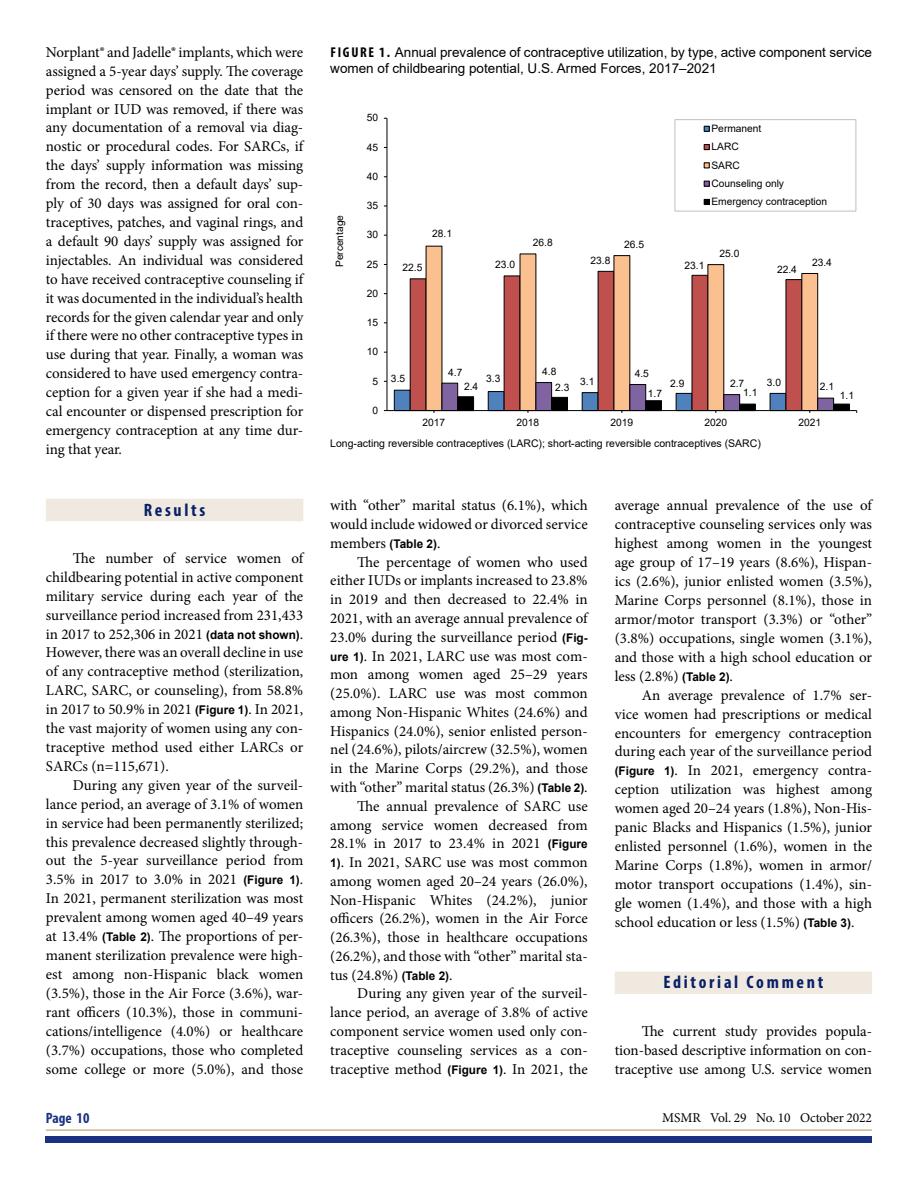
<style>
.page{position:relative;width:918px;height:1188px;background:#fff}
.page>*{position:absolute;margin:0;border:0;box-sizing:border-box;transform-origin:0 0}
.Section_Heads{font:700 condensed 18px "Myriad Pro";letter-spacing:.15em;color:#092068}
.Body{font:15px/18.9px "Minion Pro";letter-spacing:-.005em;color:#000;text-align:justify}
.t1{font:700 condensed 15px "Myriad Pro";color:#1b3281}
.t2{font:13.5px/16.5px "Arial";color:#000}
.t3{font:13.5px "Minion Pro";letter-spacing:-.01em;color:#010202}
.t4{font:10.5px "Arial";color:#000}
.t5{font:10.2px/18.3px "Arial";letter-spacing:-.005em;color:#000}
.s1{font-family:"Arial";font-weight:700;font-size:12px}
.s2{font-family:"Myriad Pro";font-weight:700;font-stretch:condensed;font-size:14.25px}
.s3{color:#000}
</style>
<div class="page">
<div style="left:46px;top:1136px;width:826px;height:6px;background:#1b3281"></div>
<hr style="left:46px;top:1129px;width:826px;height:2px;background:#cfb691">
<div style="left:46px;top:499px;width:257px;height:22px;background:#f0e9df"></div>
<div style="left:615px;top:972px;width:257px;height:22px;background:#f0e9df"></div>
<svg style="left:410px;top:278px;width:15px;height:104px;background:#b54c49"></svg>
<svg style="left:425px;top:246px;width:393px;height:136px"></svg>
<hr style="left:387px;top:118px;width:1px;height:293px;background:#000">
<hr style="left:387px;top:410px;width:470px;height:1px;background:#000">
<svg style="left:394px;top:382px;width:456px;height:31px"></svg>
<div style="left:674px;top:119px;width:182px;height:93px;border:1px solid #bfbfbf"></div>
<svg style="left:704px;top:126px;width:6px;height:6px"></svg>
<svg style="left:704px;top:144px;width:6px;height:6px"></svg>
<svg style="left:704px;top:163px;width:6px;height:5px"></svg>
<svg style="left:704px;top:181px;width:6px;height:6px"></svg>
<svg style="left:704px;top:199px;width:6px;height:6px"></svg>
<p class="Body" style="left:46px;top:43px;width:259px">Norplant® and Jadelle® implants, which were assigned a 5-year days’ supply. The coverage period was censored on the date that the implant or IUD was removed, if there was any documentation of a removal via diag&shy;nostic or procedural codes. For SARCs, if the days’ supply information was missing from the record, then a default days’ sup&shy;ply of 30 days was assigned for oral con&shy;traceptives, patches, and vaginal rings, and a default 90 days’ supply was assigned for injectables. An individual was considered to have received contraceptive counseling if it was documented in the individual’s health records for the given calendar year and only if there were no other contraceptive types in use during that year. Finally, a woman was considered to have used emergency contra&shy;ception for a given year if she had a medi&shy;cal encounter or dispensed prescription for emergency contraception at any time dur&shy;ing that year.</p>
<h2 class="Section_Heads" style="left:144px;top:498px;width:63px">Results</h2>
<p class="Body" style="left:46px;top:549px;width:259px;text-indent:27px">The number of service women of childbearing potential in active component military service during each year of the surveillance period increased from 231,433 in 2017 to 252,306 in 2021 <span class="s1">(data not shown)</span>.<br>However, there was an overall decline in use of any contraceptive method (sterilization, LARC, SARC, or counseling), from 58.8% in 2017 to 50.9% in 2021 <span class="s1">(Figure 1)</span>. In 2021, the vast majority of women using any con&shy;traceptive method used either LARCs or SARCs (n=115,671).</p>
<p class="Body" style="left:46px;top:776px;width:259px;text-indent:27px">During any given year of the surveil&shy;lance period, an average of 3.1% of women in service had been permanently sterilized; this prevalence decreased slightly through&shy;out the 5-year surveillance period from 3.5% in 2017 to 3.0% in 2021 <span class="s1">(Figure 1)</span>.<br>In 2021, permanent sterilization was most prevalent among women aged 40–49 years at 13.4% <span class="s1">(Table 2)</span>. The proportions of per&shy;manent sterilization prevalence were high&shy;est among non-Hispanic black women (3.5%), those in the Air Force (3.6%), war&shy;rant officers (10.3%), those in communi&shy;cations/intelligence (4.0%) or healthcare (3.7%) occupations, those who completed some college or more (5.0%), and those</p>
<p class="t2" style="left:330px;top:44px;width:543px"><span class="s2">FIGURE 1.</span> Annual prevalence of contraceptive utilization, by type, active component service women of childbearing potential, U.S. Armed Forces, 2017–2021</p>
<p class="t5" style="left:330px;top:267px;width:54px;rotate:-90deg">Percentage</p>
<p class="t5" style="left:367px;top:109px;width:13px">50</p>
<p class="t5" style="left:367px;top:138px;width:13px">45</p>
<p class="t5" style="left:367px;top:167px;width:13px">40</p>
<p class="t5" style="left:367px;top:196px;width:13px">35</p>
<p class="t5" style="left:367px;top:226px;width:13px">30</p>
<p class="t5" style="left:367px;top:255px;width:13px">25</p>
<p class="t5" style="left:367px;top:284px;width:13px">20</p>
<p class="t5" style="left:367px;top:313px;width:13px">15</p>
<p class="t5" style="left:367px;top:343px;width:13px">10</p>
<p class="t5" style="left:373px;top:372px;width:7px">5</p>
<p class="t5" style="left:373px;top:401px;width:7px">0</p>
<p class="t5" style="left:432px;top:224px;width:21px">28.1</p>
<p class="t5" style="left:403px;top:258px;width:21px">22.5</p>
<p class="t5" style="left:495px;top:255px;width:21px">23.0</p>
<p class="t5" style="left:533px;top:233px;width:21px">26.8</p>
<p class="t5" style="left:624px;top:235px;width:21px">26.5</p>
<p class="t5" style="left:591px;top:251px;width:21px">23.8</p>
<p class="t5" style="left:711px;top:119px;width:117px">Permanent<br>LARC<br>SARC<br>Counseling only<br>Emergency contraception</p>
<p class="t5" style="left:685px;top:256px;width:21px">23.1</p>
<p class="t5" style="left:720px;top:244px;width:21px">25.0</p>
<p class="t5" style="left:777px;top:260px;width:21px">22.4</p>
<p class="t5" style="left:812px;top:253px;width:21px">23.4</p>
<p class="t5" style="left:448px;top:363px;width:16px">4.7</p>
<p class="t5" style="left:542px;top:362px;width:16px">4.8</p>
<p class="t5" style="left:635px;top:364px;width:16px">4.5</p>
<p class="t5" style="left:391px;top:370px;width:16px">3.5</p>
<p class="t5" style="left:486px;top:370px;width:16px">3.3</p>
<p class="t5" style="left:580px;top:372px;width:16px">3.1</p>
<p class="t5" style="left:670px;top:374px;width:16px">2.9</p>
<p class="t5" style="left:767px;top:373px;width:16px">3.0</p>
<p class="t5" style="left:730px;top:374px;width:16px">2.7</p>
<p class="t5" style="left:464px;top:377px;width:16px">2.4</p>
<p class="t5" style="left:555px;top:378px;width:16px">2.3</p>
<p class="t5" style="left:820px;top:378px;width:16px">2.1</p>
<p class="t5" style="left:648px;top:384px;width:16px">1.7</p>
<p class="t5" style="left:743px;top:384px;width:16px">1.1</p>
<p class="t5" style="left:840px;top:386px;width:16px">1.1</p>
<p class="t5" style="left:423px;top:413px;width:24px">2017</p>
<p class="t5" style="left:517px;top:413px;width:24px">2018</p>
<p class="t5" style="left:611px;top:413px;width:24px">2019</p>
<p class="t5" style="left:705px;top:413px;width:24px">2020</p>
<p class="t5" style="left:799px;top:413px;width:24px">2021</p>
<p class="t4" style="left:330px;top:436px;width:432px">Long-acting reversible contraceptives (LARC); short-acting reversible contraceptives (SARC)</p>
<p class="Body" style="left:330px;top:496px;width:259px">with “other” marital status (6.1%), which would include widowed or divorced service members <span class="s1">(Table 2)</span>.</p>
<p class="Body" style="left:330px;top:553px;width:259px;text-indent:27px">The percentage of women who used either IUDs or implants increased to 23.8% in 2019 and then decreased to 22.4% in 2021, with an average annual prevalence of 23.0% during the surveillance period <span class="s1">(Fig&shy;ure 1)</span>. In 2021, LARC use was most com&shy;mon among women aged 25–29 years (25.0%). LARC use was most common among Non-Hispanic Whites (24.6%) and Hispanics (24.0%), senior enlisted person&shy;nel (24.6%), pilots/aircrew (32.5%), women in the Marine Corps (29.2%), and those with “other” marital status (26.3%) <span class="s1">(Table 2)</span>.</p>
<p class="Body" style="left:330px;top:797px;width:259px;text-indent:27px">The annual prevalence of SARC use among service women decreased from 28.1% in 2017 to 23.4% in 2021 <span class="s1">(Figure 1)</span>. In 2021, SARC use was most common among women aged 20–24 years (26.0%), Non-Hispanic Whites (24.2%), junior officers (26.2%), women in the Air Force (26.3%), those in healthcare occupations (26.2%), and those with “other” marital sta&shy;tus (24.8%) <span class="s1">(Table 2)</span>.</p>
<p class="Body" style="left:330px;top:984px;width:259px;text-indent:27px">During any given year of the surveil&shy;lance period, an average of 3.8% of active component service women used only con&shy;traceptive counseling services as a con&shy;traceptive method <span class="s1">(Figure 1)</span>. In 2021, the</p>
<p class="Body" style="left:615px;top:496px;width:259px">average annual prevalence of the use of contraceptive counseling services only was highest among women in the youngest age group of 17–19 years (8.6%), Hispan&shy;ics (2.6%), junior enlisted women (3.5%), Marine Corps personnel (8.1%), those in armor/motor transport (3.3%) or “other” (3.8%) occupations, single women (3.1%), and those with a high school education or less (2.8%) <span class="s1">(Table 2)</span>.</p>
<p class="Body" style="left:615px;top:685px;width:259px;text-indent:27px">An average prevalence of 1.7% ser&shy;vice women had prescriptions or medical encounters for emergency contraception during each year of the surveillance period <span class="s1">(Figure 1)</span>. In 2021, emergency contra&shy;ception utilization was highest among women aged 20–24 years (1.8%), Non-His&shy;panic Blacks and Hispanics (1.5%), junior enlisted personnel (1.6%), women in the Marine Corps (1.8%), women in armor/ motor transport occupations (1.4%), sin&shy;gle women (1.4%), and those with a high school education or less (1.5%) <span class="s1">(Table 3)</span>.</p>
<h2 class="Section_Heads" style="left:663px;top:971px;width:161px">Editorial Comment</h2>
<p class="Body" style="left:615px;top:1022px;width:259px;text-indent:27px">The current study provides popula&shy;tion-based descriptive information on con&shy;traceptive use among U.S. service women</p>
<p class="t1" style="left:46px;top:1109px;width:45px">Page 10</p>
<p class="t3" style="left:662px;top:1109px;width:212px"><span class="s3">MSMR</span> Vol. 29 No. 10 October 2022</p>
</div>
